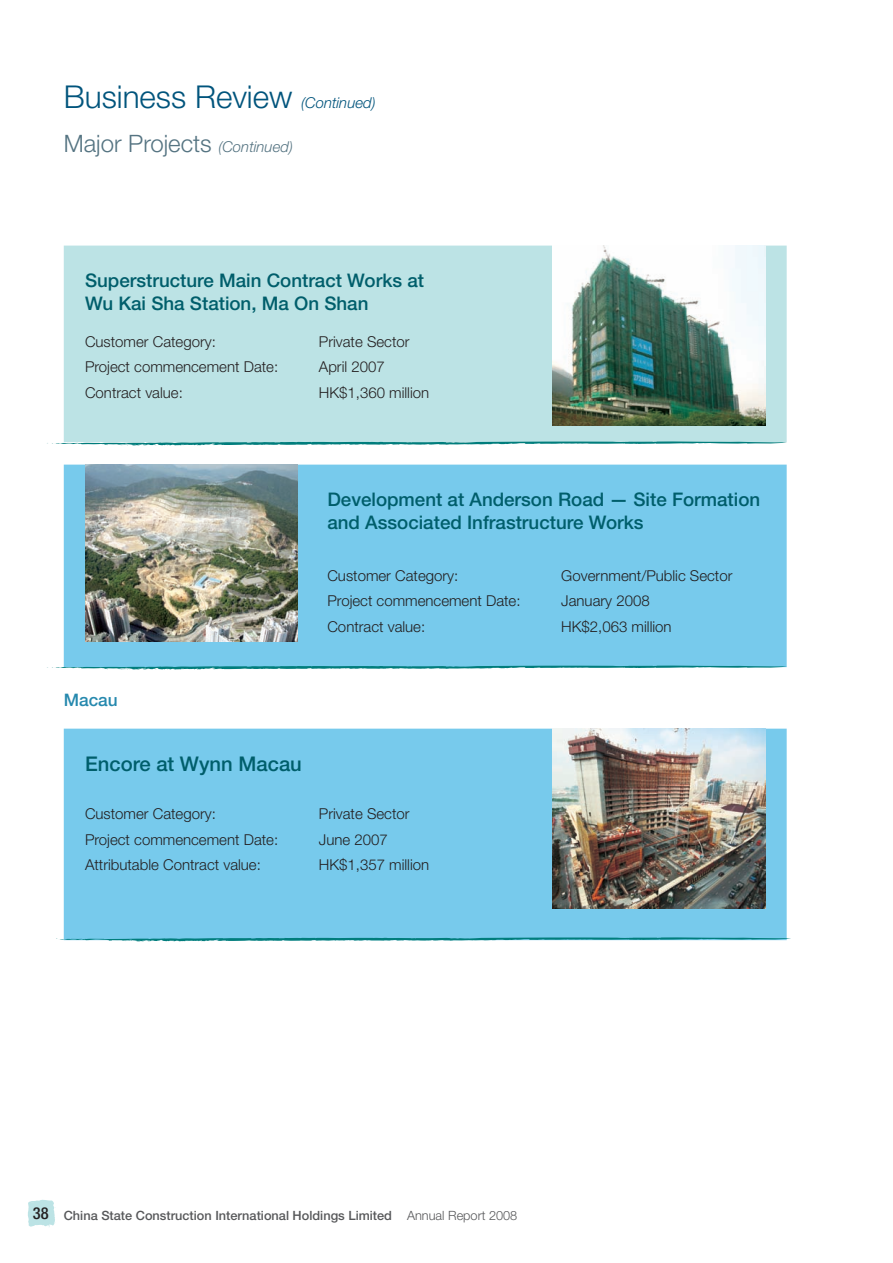
<style>
.page{position:relative;width:893px;height:1263px;background:#fff}
.page>*{position:absolute;margin:0;border:0;box-sizing:border-box;transform-origin:0 0}
.t1{font:300 31.5px "Helvetica Neue LT Std";color:#01547c}
.t2{font:300 24px "Helvetica Neue LT Std";color:#557482}
.t3{font:500 20.25px "Helvetica Neue LT Std";color:#005e6b}
.t4{font:500 18.75px/22.5px "Helvetica Neue LT Std";color:#005e6b}
.t5{font:500 17.25px "Helvetica Neue LT Std";color:#2689ae}
.t6{font:500 condensed 16.5px "Helvetica Neue LT Std";color:#231f20}
.t7{font:300 15px "Helvetica Neue LT Std";color:#231f20}
.t8{font:500 12.75px "Helvetica Neue LT Std";color:#57585a}
.s1{font-style:italic;font-size:15px}
.s2{font-weight:300}
</style>
<div class="page">
<svg style="left:28px;top:1199px;width:27px;height:28px"></svg>
<div style="left:64px;top:246px;width:723px;height:195px;background:#bce3e5"></div>
<img style="left:553px;top:246px;width:212px;height:180px">
<div style="left:64px;top:465px;width:723px;height:200px;background:#77caec"></div>
<div style="left:64px;top:729px;width:723px;height:208px;background:#77caec"></div>
<img style="left:553px;top:729px;width:212px;height:179px">
<svg style="left:56px;top:937px;width:735px;height:4px;background:#52acb7"></svg>
<svg style="left:47px;top:441px;width:740px;height:5px"></svg>
<img style="left:85px;top:465px;width:213px;height:176px">
<svg style="left:47px;top:665px;width:740px;height:5px"></svg>
<h1 class="t1" style="left:64px;top:85px;width:313px">Business Review <span class="s1">(Continued)</span></h1>
<h2 class="t2" style="left:64px;top:135px;width:231px">Major Projects <span class="s1">(Continued)</span></h2>
<p class="t4" style="left:85px;top:271px;width:340px">Superstructure Main Contract Works at<br>Wu Kai Sha Station, Ma On Shan</p>
<p class="t7" style="left:85px;top:336px;width:132px">Customer Category:</p>
<p class="t7" style="left:319px;top:336px;width:92px">Private Sector</p>
<p class="t7" style="left:85px;top:361px;width:195px">Project commencement Date:</p>
<p class="t7" style="left:319px;top:361px;width:67px">April 2007</p>
<p class="t7" style="left:85px;top:387px;width:99px">Contract value:</p>
<p class="t7" style="left:319px;top:387px;width:112px">HK$1,360 million</p>
<p class="t4" style="left:327px;top:490px;width:434px">Development at Anderson Road — Site Formation and Associated Infrastructure Works</p>
<p class="t5" style="left:64px;top:694px;width:56px">Macau</p>
<p class="t7" style="left:327px;top:570px;width:132px">Customer Category:</p>
<p class="t7" style="left:561px;top:570px;width:173px">Government/Public Sector</p>
<p class="t7" style="left:327px;top:595px;width:195px">Project commencement Date:</p>
<p class="t7" style="left:561px;top:595px;width:90px">January 2008</p>
<p class="t7" style="left:327px;top:621px;width:99px">Contract value:</p>
<p class="t7" style="left:561px;top:621px;width:112px">HK$2,063 million</p>
<h3 class="t3" style="left:85px;top:756px;width:218px">Encore at Wynn Macau</h3>
<p class="t7" style="left:85px;top:808px;width:132px">Customer Category:</p>
<p class="t7" style="left:319px;top:808px;width:92px">Private Sector</p>
<p class="t7" style="left:85px;top:834px;width:195px">Project commencement Date:</p>
<p class="t7" style="left:319px;top:834px;width:70px">June 2007</p>
<p class="t7" style="left:85px;top:859px;width:177px">Attributable Contract value:</p>
<p class="t7" style="left:319px;top:859px;width:112px">HK$1,357 million</p>
<p class="t6" style="left:33px;top:1207px;width:17px">38</p>
<p class="t8" style="left:64px;top:1210px;width:455px">China State Construction International Holdings Limited <span class="s2">Annual Report 2008</span></p>
</div>
